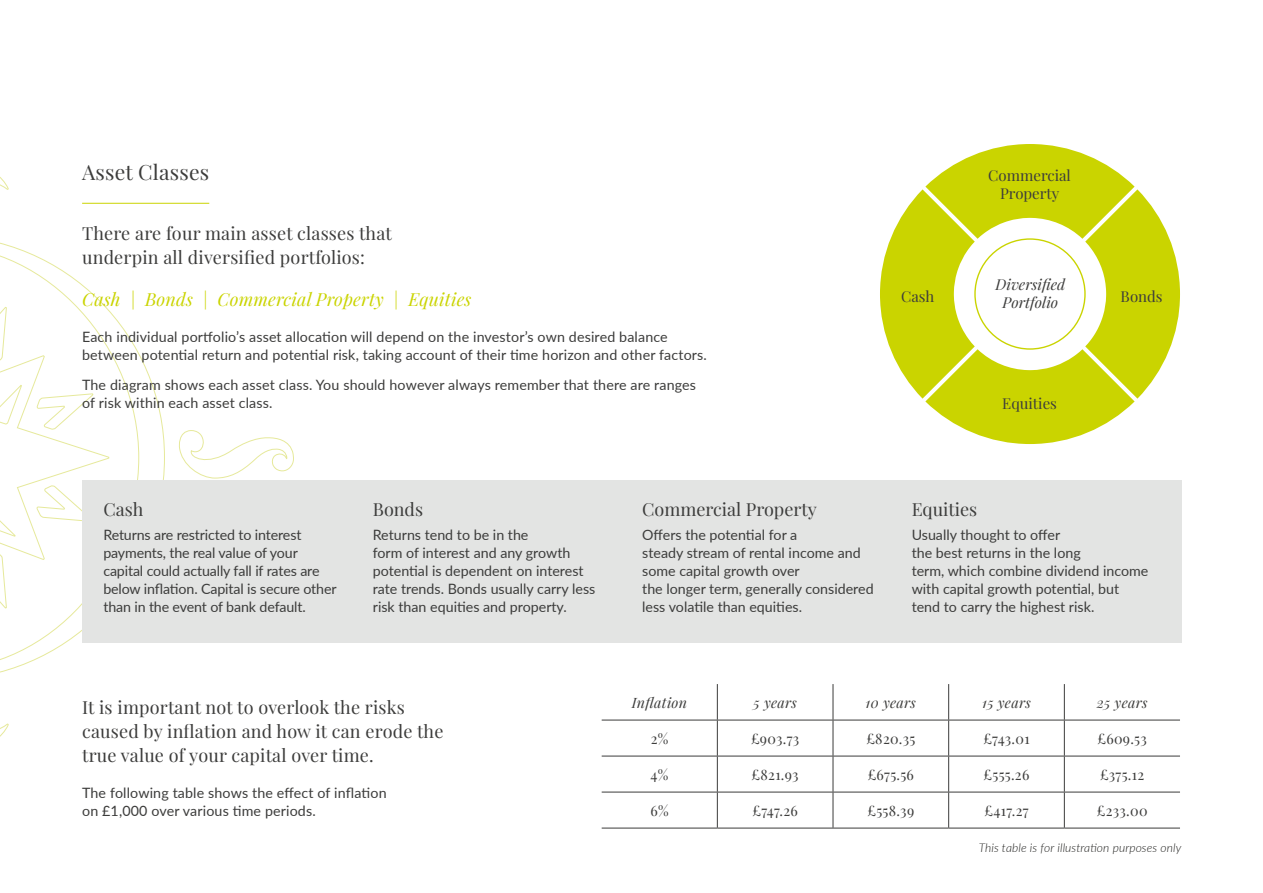
<style>
.page{position:relative;width:1263px;height:893px;background:#fff}
.page>*{position:absolute;margin:0;border:0;box-sizing:border-box;transform-origin:0 0}
.t1{font:21px "Playfair Display";letter-spacing:.01em;color:#3c3c3b}
.t2{font:18px/24px "Playfair Display";letter-spacing:.01em;color:#3c3c3b}
.t3{font:italic 18px "Playfair Display";letter-spacing:.01em;color:#cad400}
.t4{font:15px/18px "Playfair Display";color:#3c3c3b;text-align:center}
.t5{font:italic 15px/18px "Playfair Display";color:#3c3c3b;text-align:center}
.t6{font:14.25px/18px "Lato";color:#3c3c3b}
.t7{font:14.25px "Playfair Display";letter-spacing:.02em;color:#3c3c3b}
.t8{font:italic 14.25px "Playfair Display";letter-spacing:.02em;color:#3c3c3b}
.t9{font:italic 300 12px "Lato";letter-spacing:.01em;color:#1d1d1b}
</style>
<div class="page">
<svg style="left:0;top:242px;width:165px;height:431px"></svg>
<svg style="left:0;top:290px;width:110px;height:335px"></svg>
<svg style="left:0;top:177px;width:9px;height:13px"></svg>
<svg style="left:0;top:723px;width:9px;height:14px"></svg>
<svg style="left:179px;top:430px;width:115px;height:49px"></svg>
<hr style="left:82px;top:203px;width:127px;height:1px;background:#cad400">
<hr style="left:717px;top:684px;width:1px;height:36px;background:#3c3c3b">
<hr style="left:833px;top:684px;width:1px;height:36px;background:#3c3c3b">
<hr style="left:948px;top:684px;width:1px;height:36px;background:#3c3c3b">
<hr style="left:1064px;top:684px;width:1px;height:36px;background:#3c3c3b">
<hr style="left:602px;top:720px;width:115px;height:1px;background:#3c3c3b">
<hr style="left:717px;top:720px;width:1px;height:36px;background:#3c3c3b">
<hr style="left:717px;top:720px;width:116px;height:1px;background:#3c3c3b">
<hr style="left:833px;top:720px;width:1px;height:36px;background:#3c3c3b">
<hr style="left:833px;top:720px;width:116px;height:1px;background:#3c3c3b">
<hr style="left:948px;top:720px;width:1px;height:36px;background:#3c3c3b">
<hr style="left:949px;top:720px;width:115px;height:1px;background:#3c3c3b">
<hr style="left:1064px;top:720px;width:1px;height:36px;background:#3c3c3b">
<hr style="left:1064px;top:720px;width:116px;height:1px;background:#3c3c3b">
<hr style="left:602px;top:756px;width:115px;height:1px;background:#3c3c3b">
<hr style="left:717px;top:756px;width:1px;height:36px;background:#3c3c3b">
<hr style="left:717px;top:756px;width:116px;height:1px;background:#3c3c3b">
<hr style="left:833px;top:756px;width:1px;height:36px;background:#3c3c3b">
<hr style="left:833px;top:756px;width:116px;height:1px;background:#3c3c3b">
<hr style="left:948px;top:756px;width:1px;height:36px;background:#3c3c3b">
<hr style="left:949px;top:756px;width:115px;height:1px;background:#3c3c3b">
<hr style="left:1064px;top:756px;width:1px;height:36px;background:#3c3c3b">
<hr style="left:1064px;top:756px;width:116px;height:1px;background:#3c3c3b">
<hr style="left:602px;top:792px;width:115px;height:1px;background:#3c3c3b">
<hr style="left:602px;top:828px;width:115px;height:1px;background:#3c3c3b">
<hr style="left:717px;top:792px;width:1px;height:36px;background:#3c3c3b">
<hr style="left:717px;top:792px;width:116px;height:1px;background:#3c3c3b">
<hr style="left:717px;top:828px;width:116px;height:1px;background:#3c3c3b">
<hr style="left:833px;top:792px;width:1px;height:36px;background:#3c3c3b">
<hr style="left:833px;top:792px;width:116px;height:1px;background:#3c3c3b">
<hr style="left:833px;top:828px;width:116px;height:1px;background:#3c3c3b">
<hr style="left:948px;top:792px;width:1px;height:36px;background:#3c3c3b">
<hr style="left:949px;top:792px;width:115px;height:1px;background:#3c3c3b">
<hr style="left:949px;top:828px;width:115px;height:1px;background:#3c3c3b">
<hr style="left:1064px;top:792px;width:1px;height:36px;background:#3c3c3b">
<hr style="left:1064px;top:792px;width:116px;height:1px;background:#3c3c3b">
<hr style="left:1064px;top:828px;width:116px;height:1px;background:#3c3c3b">
<div style="left:82px;top:480px;width:1099px;height:162px;background:#e3e4e3"></div>
<svg style="left:880px;top:144px;width:300px;height:300px"></svg>
<h1 class="t1" style="left:82px;top:156px;width:129px">Asset Classes</h1>
<p class="t2" style="left:82px;top:220px;width:311px">There are four main asset classes that underpin all diversified portfolios:</p>
<p class="t3" style="left:82px;top:285px;width:391px">Cash | Bonds | Commercial Property | Equities</p>
<p class="t6" style="left:82px;top:327px;width:626px">Each individual portfolio’s asset allocation will depend on the investor’s own desired balance between potential return and potential risk, taking account of their time horizon and other factors.</p>
<p class="t6" style="left:82px;top:375px;width:615px">The diagram shows each asset class. You should however always remember that there are ranges of risk within each asset class.</p>
<p class="t4" style="left:988px;top:165px;width:84px">Commercial<br>Property</p>
<p class="t5" style="left:995px;top:275px;width:71px">Diversified<br>Portfolio</p>
<p class="t4" style="left:901px;top:286px;width:35px">Cash</p>
<p class="t4" style="left:1121px;top:286px;width:43px">Bonds</p>
<p class="t4" style="left:1002px;top:393px;width:56px">Equities</p>
<p class="t2" style="left:103px;top:496px;width:41px">Cash</p>
<p class="t6" style="left:103px;top:525px;width:235px">Returns are restricted to interest payments, the real value of your capital could actually fall if rates are below inflation. Capital is secure other than in the event of bank default.</p>
<p class="t2" style="left:373px;top:496px;width:52px">Bonds</p>
<p class="t6" style="left:373px;top:525px;width:224px">Returns tend to be in the<br>form of interest and any growth potential is dependent on interest rate trends. Bonds usually carry less risk than equities and property.</p>
<p class="t2" style="left:642px;top:496px;width:176px">Commercial Property</p>
<p class="t6" style="left:642px;top:525px;width:233px">Offers the potential for a<br>steady stream of rental income and some capital growth over<br>the longer term, generally considered less volatile than equities.</p>
<p class="t2" style="left:912px;top:496px;width:67px">Equities</p>
<p class="t6" style="left:912px;top:525px;width:238px">Usually thought to offer<br>the best returns in the long<br>term, which combine dividend income with capital growth potential, but tend to carry the highest risk.</p>
<p class="t2" style="left:82px;top:694px;width:363px">It is important not to overlook the risks caused by inflation and how it can erode the true value of your capital over time.</p>
<p class="t6" style="left:82px;top:783px;width:306px">The following table shows the effect of inflation on £1,000 over various time periods.</p>
<p class="t8" style="left:632px;top:691px;width:57px">Inflation</p>
<p class="t8" style="left:753px;top:691px;width:45px">5 years</p>
<p class="t8" style="left:866px;top:691px;width:52px">10 years</p>
<p class="t8" style="left:982px;top:691px;width:50px">15 years</p>
<p class="t8" style="left:1097px;top:691px;width:52px">25 years</p>
<p class="t7" style="left:651px;top:727px;width:19px">2%</p>
<p class="t7" style="left:751px;top:727px;width:50px">£903.73</p>
<p class="t7" style="left:866px;top:727px;width:51px">£820.35</p>
<p class="t7" style="left:983px;top:727px;width:48px">£743.01</p>
<p class="t7" style="left:1097px;top:727px;width:51px">£609.53</p>
<p class="t7" style="left:650px;top:763px;width:19px">4%</p>
<p class="t7" style="left:752px;top:763px;width:49px">£821.93</p>
<p class="t7" style="left:868px;top:763px;width:48px">£675.56</p>
<p class="t7" style="left:984px;top:763px;width:47px">£555.26</p>
<p class="t7" style="left:1100px;top:763px;width:45px">£375.12</p>
<p class="t7" style="left:650px;top:799px;width:20px">6%</p>
<p class="t7" style="left:752px;top:799px;width:47px">£747.26</p>
<p class="t7" style="left:867px;top:799px;width:48px">£558.39</p>
<p class="t7" style="left:984px;top:799px;width:46px">£417.27</p>
<p class="t7" style="left:1097px;top:799px;width:52px">£233.00</p>
<p class="t9" style="left:979px;top:839px;width:204px">This table is for illustration purposes only</p>
</div>
